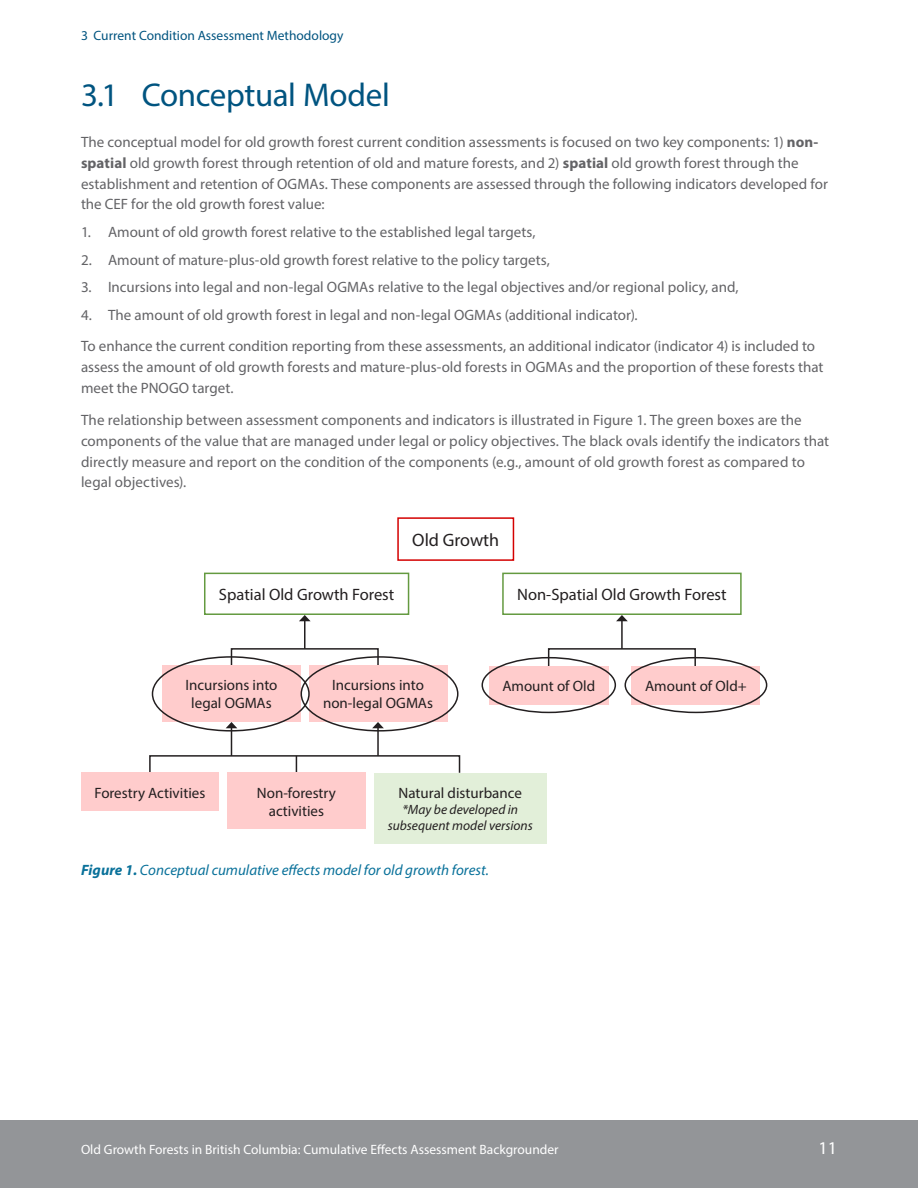
<style>
.page{position:relative;width:918px;height:1188px;background:#fff}
.page>*{position:absolute;margin:0;border:0;box-sizing:border-box;transform-origin:0 0}
.t1{font:33px "Myriad Pro";letter-spacing:-.01em;color:#005480}
.t2{font:18px "Myriad Pro";color:#231f20}
.t3{font:18px "Myriad Pro";color:#fff}
.t4{font:16.5px "Myriad Pro";color:#231f20}
.t5{font:15px/20.9px "Myriad Pro";color:#636366}
.t6{font:15px/18px "Myriad Pro";color:#231f20;text-align:center}
.t7{font:italic 15px "Myriad Pro";color:#09719a}
.t8{font:13.5px "Myriad Pro";color:#fff}
.t9{font:italic 13.5px/16.2px "Myriad Pro";color:#231f20;text-align:center}
.t10{font:13.5px "Myriad Pro";color:#005480}
.s1{font-weight:700}
</style>
<div class="page">
<div style="left:0;top:1120px;width:918px;height:68px;background:#939598"></div>
<div style="left:231px;top:648px;width:148px;height:18px;border:2px solid #231f20"></div>
<div style="left:149px;top:755px;width:311px;height:19px;border:2px solid #231f20"></div>
<div style="left:548px;top:648px;width:148px;height:28px;border:2px solid #231f20"></div>
<hr style="left:304px;top:621px;width:2px;height:28px;background:#231f20">
<svg style="left:299px;top:615px;width:12px;height:6px"></svg>
<svg style="left:226px;top:722px;width:11px;height:34px"></svg>
<hr style="left:377px;top:728px;width:2px;height:28px;background:#231f20">
<svg style="left:372px;top:722px;width:12px;height:6px"></svg>
<svg style="left:296px;top:756px;width:1px;height:17px"></svg>
<hr style="left:621px;top:621px;width:2px;height:28px;background:#231f20">
<svg style="left:616px;top:615px;width:12px;height:6px"></svg>
<div style="left:397px;top:517px;width:117px;height:44px;border:2px solid #d40000"></div>
<div style="left:162px;top:666px;width:139px;height:56px;background:#fcc"></div>
<div style="left:81px;top:773px;width:138px;height:38px;background:#fcc"></div>
<div style="left:489px;top:666px;width:120px;height:38px;background:#fcc"></div>
<div style="left:374px;top:773px;width:172px;height:70px;background:#e2efd9"></div>
<div style="left:309px;top:666px;width:138px;height:56px;background:#fcc"></div>
<div style="left:227px;top:773px;width:138px;height:56px;background:#fcc"></div>
<div style="left:632px;top:666px;width:128px;height:38px;background:#fcc"></div>
<div style="left:204px;top:573px;width:205px;height:42px;border:2px solid #649a40"></div>
<div style="left:502px;top:573px;width:240px;height:42px;border:2px solid #649a40"></div>
<div style="left:152px;top:656px;width:158px;height:76px;border:2px solid #231f20;border-radius:50%"></div>
<div style="left:301px;top:656px;width:158px;height:76px;border:2px solid #231f20;border-radius:50%"></div>
<div style="left:482px;top:657px;width:134px;height:56px;border:2px solid #231f20;border-radius:50%"></div>
<div style="left:625px;top:657px;width:142px;height:56px;border:2px solid #231f20;border-radius:50%"></div>
<p class="t10" style="left:81px;top:28px;width:264px">3 Current Condition Assessment Methodology</p>
<h1 class="t1" style="left:81px;top:74px;width:310px">3.1 Conceptual Model</h1>
<p class="t5" style="left:81px;top:131px;width:748px">The conceptual model for old growth forest current condition assessments is focused on two key components: 1) <span class="s1">non&shy;spatial</span> old growth forest through retention of old and mature forests, and 2) <span class="s1">spatial</span> old growth forest through the establishment and retention of OGMAs. These components are assessed through the following indicators developed for the CEF for the old growth forest value:</p>
<p class="t5" style="left:81px;top:221px;width:456px">1. Amount of old growth forest relative to the established legal targets,</p>
<p class="t5" style="left:81px;top:249px;width:471px">2. Amount of mature-plus-old growth forest relative to the policy targets,</p>
<p class="t5" style="left:81px;top:277px;width:659px">3. Incursions into legal and non-legal OGMAs relative to the legal objectives and/or regional policy, and,</p>
<p class="t5" style="left:81px;top:299px;width:736px;line-height:31.7px">4. The amount of old growth forest in legal and non-legal OGMAs (additional indicator).<br>To enhance the current condition reporting from these assessments, an additional indicator (indicator 4) is included to</p>
<p class="t5" style="left:81px;top:357px;width:744px">assess the amount of old growth forests and mature-plus-old forests in OGMAs and the proportion of these forests that meet the PNOGO target.</p>
<p class="t5" style="left:81px;top:409px;width:750px">The relationship between assessment components and indicators is illustrated in Figure 1. The green boxes are the components of the value that are managed under legal or policy objectives. The black ovals identify the indicators that directly measure and report on the condition of the components (e.g., amount of old growth forest as compared to legal objectives).</p>
<p class="t2" style="left:412px;top:529px;width:88px">Old Growth</p>
<p class="t4" style="left:219px;top:584px;width:177px">Spatial Old Growth Forest</p>
<p class="t4" style="left:517px;top:584px;width:211px">Non-Spatial Old Growth Forest</p>
<p class="t6" style="left:186px;top:676px;width:93px">Incursions into legal OGMAs</p>
<p class="t6" style="left:323px;top:676px;width:111px">Incursions into non-legal OGMAs</p>
<p class="t6" style="left:502px;top:676px;width:94px">Amount of Old</p>
<p class="t6" style="left:94px;top:783px;width:112px">Forestry Activities</p>
<p class="t6" style="left:257px;top:783px;width:80px">Non-forestry activities</p>
<p class="t6" style="left:399px;top:783px;width:125px">Natural disturbance</p>
<p class="t9" style="left:388px;top:801px;width:147px">*May be developed in subsequent model versions</p>
<p class="t7" style="left:81px;top:861px;width:409px"><span class="s1">Figure 1.</span> Conceptual cumulative effects model for old growth forest.</p>
<p class="t6" style="left:645px;top:676px;width:103px">Amount of Old+</p>
<p class="t8" style="left:81px;top:1141px;width:479px">Old Growth Forests in British Columbia: Cumulative Effects Assessment Backgrounder</p>
<p class="t3" style="left:819px;top:1137px;width:20px">11</p>
</div>
